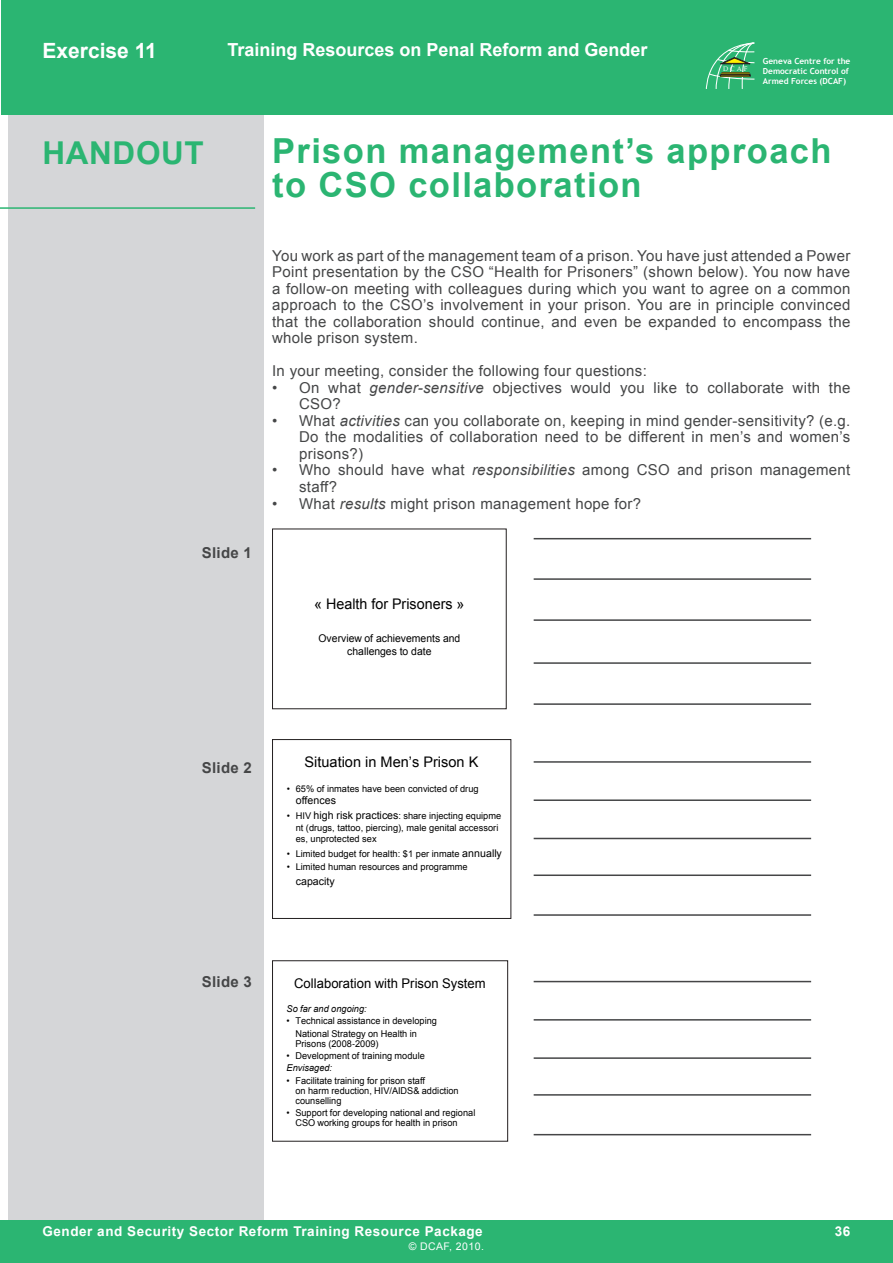
<style>
.page{position:relative;width:893px;height:1263px;background:#fff}
.page>*{position:absolute;margin:0;border:0;box-sizing:border-box;transform-origin:0 0}
.t1{font:700 34.5px/34.5px "Arial";letter-spacing:.04em;color:#2bb572}
.t2{font:700 31.5px "Arial";letter-spacing:.02em;color:#2bb572}
.t3{font:700 21px "Arial";color:#fff}
.t4{font:700 18px "Arial";color:#fff}
.t5{font:15px/16.5px "Arial";letter-spacing:.02em;color:#454647;text-align:justify}
.t6{font:700 15px "Arial";letter-spacing:.02em;color:#454647}
.t7{font:14.55px "Arial";color:#000}
.t8{font:700 13.5px "Arial";letter-spacing:.04em;color:#fff}
.t9{font:13.35px "Arial";color:#000}
.t10{font:10.65px/12.8px "Arial";color:#000;text-align:center}
.t11{font:10.5px "Arial";letter-spacing:.04em;color:#fff}
.t12{font:9.45px/10.1px "Arial";letter-spacing:.005em;color:#000}
.t13{font:italic 9.45px "Arial";letter-spacing:.005em;color:#000}
.t14{font:9.3px/11.2px "Arial";color:#000}
.t15{font:700 8.4px/10.1px "Trebuchet MS";color:#fff}
.t16{font:6.6px "Palatino";color:#fff}
.s1{font-style:italic}
.s2{font-size:10.65px}
.s3{font-family:"Cambria Math"}
</style>
<div class="page">
<div style="left:9px;top:0;width:255px;height:1251px;background:#d5d6d8"></div>
<div style="left:0;top:1220px;width:893px;height:43px;background:#2bb572"></div>
<div style="left:1px;top:0;width:892px;height:115px;background:#2bb572"></div>
<div style="left:272px;top:529px;width:235px;height:180px;border:1px solid #231f20"></div>
<div style="left:272px;top:739px;width:239px;height:180px;border:1px solid #231f20"></div>
<div style="left:272px;top:960px;width:236px;height:181px;border:1px solid #231f20"></div>
<svg style="left:706px;top:43px;width:48px;height:45px"></svg>
<hr style="left:1px;top:207px;width:253px;height:2px;background:#2bb572">
<hr style="left:534px;top:538px;width:277px;height:1px;background:#454647">
<hr style="left:534px;top:578px;width:277px;height:2px;background:#454647">
<hr style="left:534px;top:619px;width:277px;height:2px;background:#454647">
<hr style="left:534px;top:662px;width:277px;height:2px;background:#454647">
<hr style="left:534px;top:703px;width:277px;height:2px;background:#454647">
<hr style="left:534px;top:761px;width:277px;height:2px;background:#454647">
<hr style="left:534px;top:799px;width:277px;height:2px;background:#454647">
<hr style="left:534px;top:838px;width:277px;height:1px;background:#454647">
<hr style="left:534px;top:874px;width:277px;height:2px;background:#454647">
<hr style="left:534px;top:914px;width:277px;height:2px;background:#454647">
<hr style="left:534px;top:981px;width:277px;height:1px;background:#454647">
<hr style="left:534px;top:1019px;width:277px;height:1px;background:#454647">
<hr style="left:534px;top:1057px;width:277px;height:2px;background:#454647">
<hr style="left:534px;top:1094px;width:277px;height:2px;background:#454647">
<hr style="left:534px;top:1134px;width:277px;height:1px;background:#454647">
<h3 class="t3" style="left:43px;top:37px;width:116px">Exercise 11</h3>
<h2 class="t2" style="left:43px;top:132px;width:163px">HANDOUT</h2>
<p class="t4" style="left:227px;top:37px;width:422px">Training Resources on Penal Reform and Gender</p>
<p class="t16" style="left:723px;top:65px;width:26px">DCAF</p>
<p class="t15" style="left:763px;top:56px;width:89px">Geneva Centre for the<br>Democratic Control of<br>Armed Forces (DCAF)</p>
<h1 class="t1" style="left:272px;top:135px;width:561px">Prison management’s approach to CSO collaboration</h1>
<p class="t5" style="left:272px;top:248px;width:580px">You work as part of the management team of a prison. You have just attended a Power Point presentation by the CSO “Health for Prisoners” (shown below). You now have a follow-on meeting with colleagues during which you want to agree on a common approach to the CSO’s involvement in your prison. You are in principle convinced that the collaboration should continue, and even be expanded to encompass the whole prison system.</p>
<p class="t5" style="left:272px;top:363px;width:376px">In your meeting, consider the following four questions:</p>
<p class="t5" style="left:299px;top:380px;width:553px;text-indent:-27px">• On what <span class="s1">gender-sensitive</span> objectives would you like to collaborate with the<br>CSO?</p>
<p class="t5" style="left:299px;top:413px;width:553px;text-indent:-27px">• What <span class="s1">activities</span> can you collaborate on, keeping in mind gender-sensitivity? (e.g.<br>Do the modalities of collaboration need to be different in men’s and women’s prisons?)</p>
<p class="t5" style="left:299px;top:462px;width:553px;text-indent:-27px">• Who should have what <span class="s1">responsibilities</span> among CSO and prison management staff?</p>
<p class="t5" style="left:272px;top:495px;width:370px">• What <span class="s1">results</span> might prison management hope for?</p>
<p class="t6" style="left:202px;top:543px;width:52px">Slide 1</p>
<p class="t7" style="left:314px;top:595px;width:152px">« Health for Prisoners »</p>
<p class="t10" style="left:318px;top:632px;width:143px">Overview of achievements and challenges to date</p>
<p class="t6" style="left:202px;top:757px;width:52px">Slide 2</p>
<p class="t6" style="left:202px;top:972px;width:52px">Slide 3</p>
<p class="t7" style="left:305px;top:752px;width:175px">Situation in Men’s Prison K</p>
<p class="t14" style="left:287px;top:783px;width:193px">• 65% of inmates have been convicted of drug</p>
<p class="t10" style="left:296px;top:794px;width:42px">offences</p>
<p class="t14" style="left:296px;top:810px;width:207px;text-indent:-9px">• HIV <span class="s2">high risk practices</span>: share injecting equipme nt (drugs, tattoo, piercing), male genital accessori es, unprotected sex</p>
<p class="t14" style="left:287px;top:848px;width:217px">• Limited budget for health: $1 per inmate <span class="s2">annually</span></p>
<p class="t14" style="left:287px;top:861px;width:182px">• Limited human resources and programme</p>
<p class="t10" style="left:296px;top:875px;width:41px">capacity</p>
<p class="t9" style="left:294px;top:974px;width:193px">Collaboration with Prison System</p>
<p class="t13" style="left:287px;top:1002px;width:82px">So far and ongoing:</p>
<p class="t12" style="left:295px;top:1015px;width:143px;line-height:12.3px;text-indent:-9px">• Technical assistance in developing<br>National Strategy on Health in</p>
<p class="t12" style="left:295px;top:1038px;width:85px">Prisons (2008<span class="s3">-</span>2009)</p>
<p class="t12" style="left:287px;top:1051px;width:140px">• Development of training module</p>
<p class="t13" style="left:287px;top:1062px;width:47px">Envisaged:</p>
<p class="t12" style="left:295px;top:1075px;width:165px;text-indent:-9px">• Facilitate training for prison staff<br>on harm reduction, HIV/AIDS&amp; addiction counselling</p>
<p class="t12" style="left:295px;top:1108px;width:181px;text-indent:-9px">• Support for developing national and regional<br>CSO working groups for health in prison</p>
<p class="t8" style="left:43px;top:1222px;width:442px">Gender and Security Sector Reform Training Resource Package</p>
<p class="t11" style="left:409px;top:1239px;width:77px">© DCAF, 2010.</p>
<p class="t8" style="left:835px;top:1222px;width:17px">36</p>
</div>
